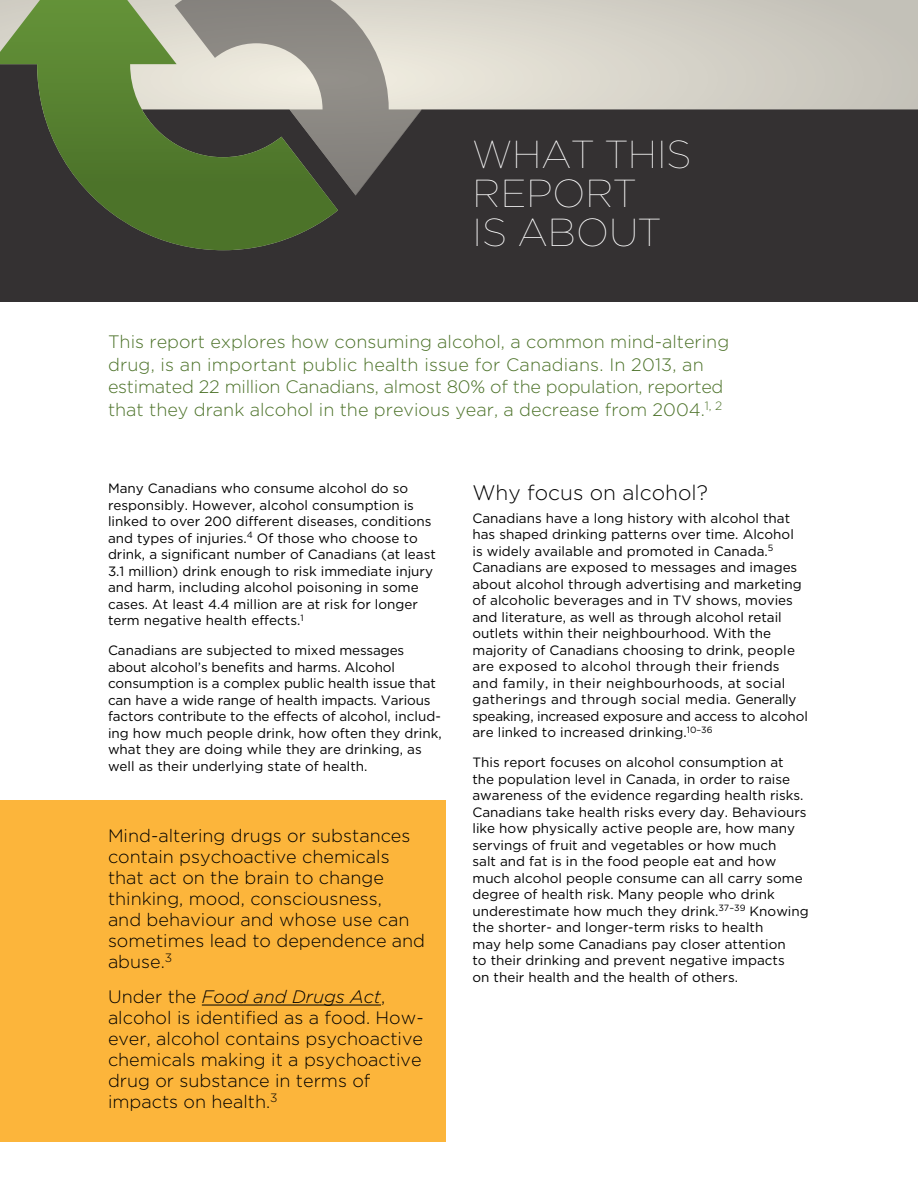
<style>
.page{position:relative;width:918px;height:1188px;background:#fff}
.page>*{position:absolute;margin:0;border:0;box-sizing:border-box;transform-origin:0 0}
.t1{font:100 39px/39px "Gotham HTF";color:#fff}
.t2{font:300 21px "Gotham HTF";color:#000}
.t3{font:300 18px/21px "Gotham HTF";color:#000}
.t4{font:300 18px/22.5px "Gotham HTF";color:#4c7229}
.t5{font:13.5px/16.5px "Gotham HTF";color:#000}
.s1{font-style:italic}
</style>
<div class="page">
<svg style="left:422px;top:0;width:496px;height:64px;background:#d2cfc5"></svg>
<svg style="left:0;top:64px;width:918px;height:237px;background:#4d4a49"></svg>
<svg style="left:190px;top:250px;width:88px;height:1px"></svg>
<svg style="left:338px;top:0;width:84px;height:195px;background:#98958f"></svg>
<svg style="left:0;top:0;width:338px;height:250px;background:#697954"></svg>
<div style="left:0;top:800px;width:446px;height:341px;background:#fcb53b"></div>
<hr style="left:202px;top:1005px;width:179px;height:1px;background:#000">
<h1 class="t1" style="left:472px;top:134px;width:221px">WHAT THIS<br>REPORT<br>IS ABOUT</h1>
<p class="t4" style="left:108px;top:330px;width:623px">This report explores how consuming alcohol, a common mind-altering drug, is an important public health issue for Canadians. In 2013, an estimated 22 million Canadians, almost 80% of the population, reported that they drank alcohol in the previous year, a decrease from 2004.<sup>1,</sup> <sup>2</sup></p>
<p class="t5" style="left:108px;top:480px;width:329px">Many Canadians who consume alcohol do so responsibly. However, alcohol consumption is linked to over 200 different diseases, conditions and types of injuries.<sup>4</sup> Of those who choose to drink, a significant number of Canadians (at least 3.1 million) drink enough to risk immediate injury and harm, including alcohol poisoning in some cases. At least 4.4 million are at risk for longer term negative health effects.<sup>1</sup></p>
<p class="t5" style="left:108px;top:642px;width:335px">Canadians are subjected to mixed messages about alcohol’s benefits and harms. Alcohol consumption is a complex public health issue that can have a wide range of health impacts. Various factors contribute to the effects of alcohol, includ&shy;ing how much people drink, how often they drink, what they are doing while they are drinking, as well as their underlying state of health.</p>
<h3 class="t3" style="left:108px;top:825px;width:319px">Mind-altering drugs or substances contain psychoactive chemicals that act on the brain to change thinking, mood, consciousness,<br>and behaviour and whose use can sometimes lead to dependence and abuse.<sup>3</sup></h3>
<h3 class="t3" style="left:108px;top:986px;width:317px">Under the <span class="s1">Food and Drugs Act</span>, alcohol is identified as a food. How&shy;ever, alcohol contains psychoactive chemicals making it a psychoactive drug or substance in terms of impacts on health.<sup>3</sup></h3>
<h2 class="t2" style="left:472px;top:481px;width:237px">Why focus on alcohol?</h2>
<p class="t5" style="left:472px;top:510px;width:337px">Canadians have a long history with alcohol that has shaped drinking patterns over time. Alcohol<br>is widely available and promoted in Canada.<sup>5<br></sup>Canadians are exposed to messages and images about alcohol through advertising and marketing of alcoholic beverages and in TV shows, movies and literature, as well as through alcohol retail outlets within their neighbourhood. With the majority of Canadians choosing to drink, people are exposed to alcohol through their friends and family, in their neighbourhoods, at social gatherings and through social media. Generally speaking, increased exposure and access to alcohol are linked to increased drinking.<sup>10–36</sup></p>
<p class="t5" style="left:472px;top:754px;width:338px">This report focuses on alcohol consumption at<br>the population level in Canada, in order to raise awareness of the evidence regarding health risks.<br>Canadians take health risks every day. Behaviours like how physically active people are, how many servings of fruit and vegetables or how much<br>salt and fat is in the food people eat and how much alcohol people consume can all carry some degree of health risk. Many people who drink underestimate how much they drink.<sup>37–39</sup> Knowing the shorter- and longer-term risks to health<br>may help some Canadians pay closer attention<br>to their drinking and prevent negative impacts<br>on their health and the health of others.</p>
</div>
